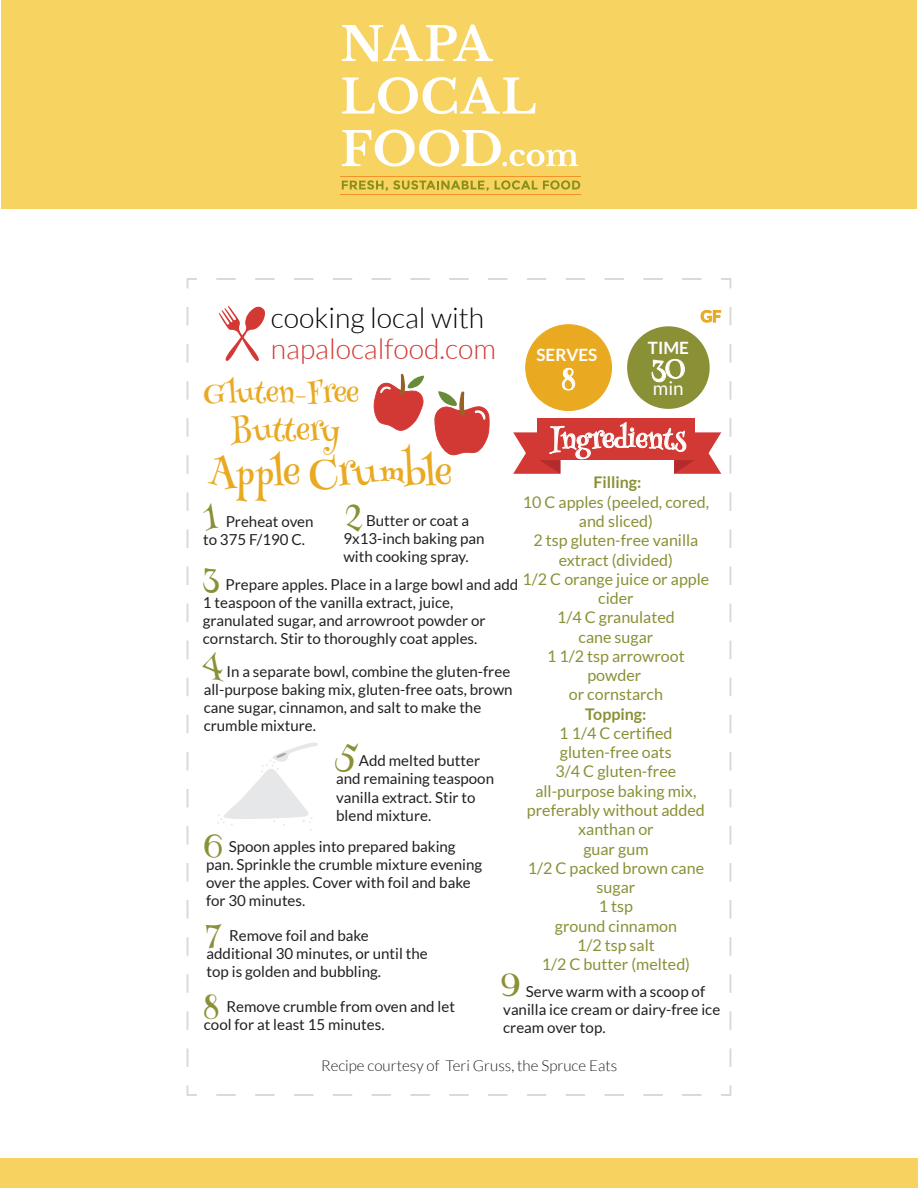
<style>
.page{position:relative;width:918px;height:1188px;background:#fff}
.page>*{position:absolute;margin:0;border:0;box-sizing:border-box;transform-origin:0 0}
.t1{font:37.65px "Henny Penny";letter-spacing:-.045em;color:#e9a920}
.t2{font:30.3px "Henny Penny";letter-spacing:-.035em;color:#e9a920}
.t3{font:30.15px "Henny Penny";color:#8a9036}
.t4{font:300 28.35px "Lato";color:#d33934}
.t5{font:300 28.35px "Lato";color:#050504}
.t6{font:28.35px "Henny Penny";color:#e9a920}
.t7{font:26.4px "Henny Penny";color:#fff}
.t8{font:18.9px "Lato";color:#fff}
.t9{font:700 16.95px "Lato";color:#fff}
.t10{font:16.05px/19.2px "Lato";color:#8a9036;text-align:center}
.t11{font:700 16.05px "Lato";color:#8a9036}
.t12{font:700 16.05px "Lato";color:#e9a920}
.t13{font:15.15px/18.1px "Lato";color:#231f20}
.t14{font:300 15.15px "Lato";color:#231f20}
.s1{font-family:"Henny Penny";font-size:30.15px;color:#8a9036}
</style>
<div class="page">
<svg style="left:219px;top:306px;width:46px;height:55px"></svg>
<div style="left:537px;top:419px;width:158px;height:41px;background:#d33934"></div>
<svg style="left:513px;top:422px;width:208px;height:52px"></svg>
<svg style="left:435px;top:391px;width:54px;height:65px"></svg>
<svg style="left:374px;top:374px;width:50px;height:57px"></svg>
<svg style="left:217px;top:743px;width:101px;height:88px"></svg>
<div style="left:526px;top:325px;width:86px;height:86px;background:#e9a920;border-radius:50%"></div>
<svg style="left:562px;top:368px;width:13px;height:22px"></svg>
<div style="left:627px;top:326px;width:83px;height:83px;background:#8a9036;border-radius:50%"></div>
<svg style="left:652px;top:359px;width:33px;height:23px"></svg>
<svg style="left:701px;top:310px;width:20px;height:12px"></svg>
<div style="left:0;top:1158px;width:918px;height:30px;background:#f7d260"></div>
<div style="left:1px;top:0;width:916px;height:208px;background:#f7d361"></div>
<svg style="left:186px;top:1085px;width:11px;height:11px"></svg>
<svg style="left:187px;top:307px;width:1px;height:760px"></svg>
<svg style="left:186px;top:278px;width:11px;height:11px"></svg>
<svg style="left:216px;top:278px;width:486px;height:2px"></svg>
<svg style="left:721px;top:278px;width:11px;height:11px"></svg>
<svg style="left:730px;top:307px;width:1px;height:760px"></svg>
<svg style="left:721px;top:1085px;width:11px;height:11px"></svg>
<svg style="left:216px;top:1094px;width:486px;height:2px"></svg>
<svg style="left:342px;top:25px;width:151px;height:37px"></svg>
<svg style="left:342px;top:77px;width:194px;height:37px"></svg>
<svg style="left:342px;top:130px;width:236px;height:37px"></svg>
<svg style="left:342px;top:180px;width:147px;height:11px"></svg>
<svg style="left:495px;top:180px;width:85px;height:10px"></svg>
<hr style="left:340px;top:176px;width:240px;height:1px;background:#f69221">
<hr style="left:340px;top:195px;width:240px;height:1px;background:#f69221">
<h3 class="t5" style="left:271px;top:303px;width:215px">cooking local with</h3>
<h3 class="t4" style="left:271px;top:333px;width:226px">napalocalfood.com</h3>
<p class="t12" style="left:701px;top:307px;width:22px">GF</p>
<p class="t9" style="left:648px;top:338px;width:42px">TIME</p>
<p class="t8" style="left:653px;top:377px;width:32px">min</p>
<p class="t9" style="left:537px;top:345px;width:62px">SERVES</p>
<h3 class="t7" style="left:562px;top:364px;width:14px">8</h3>
<h3 class="t7" style="left:652px;top:356px;width:34px">30</h3>
<h3 class="t6" style="left:204px;top:376px;width:156px">Gluten-Free</h3>
<h1 class="t1" style="left:208px;top:451px;width:245px">Apple Crumble</h1>
<h2 class="t2" style="left:231px;top:413px;width:111px">Buttery</h2>
<h3 class="t7" style="left:551px;top:424px;width:136px">Ingredients</h3>
<p class="t11" style="left:593px;top:473px;width:50px">Filling:</p>
<p class="t10" style="left:523px;top:492px;width:188px">10 C apples (peeled, cored, and sliced)<br>2 tsp gluten-free vanilla extract (divided)<br>1/2 C orange juice or apple cider<br>1/4 C granulated<br>cane sugar<br>1 1/2 tsp arrowroot powder<br>or cornstarch</p>
<p class="t11" style="left:585px;top:705px;width:63px">Topping:</p>
<p class="t10" style="left:527px;top:723px;width:180px">1 1/4 C certified gluten-free oats<br>3/4 C gluten-free all-purpose baking mix, preferably without added xanthan or<br>guar gum<br>1/2 C packed brown cane sugar<br>1 tsp<br>ground cinnamon<br>1/2 tsp salt<br>1/2 C butter (melted)</p>
<p class="t13" style="left:203px;top:512px;width:112px"><span class="s1">1</span> Preheat oven to 375 F/190 C.</p>
<h3 class="t3" style="left:346px;top:501px;width:18px">2</h3>
<p class="t13" style="left:343px;top:511px;width:143px;text-indent:23px">Butter or coat a<br>9x13-inch baking pan with cooking spray.</p>
<h3 class="t3" style="left:203px;top:563px;width:17px">3</h3>
<p class="t13" style="left:203px;top:575px;width:317px;text-indent:23px">Prepare apples. Place in a large bowl and add 1 teaspoon of the vanilla extract, juice, granulated sugar, and arrowroot powder or cornstarch. Stir to thoroughly coat apples.</p>
<h3 class="t3" style="left:203px;top:650px;width:23px">4</h3>
<p class="t13" style="left:204px;top:662px;width:310px;text-indent:23px">In a separate bowl, combine the gluten-free all-purpose baking mix, gluten-free oats, brown cane sugar, cinnamon, and salt to make the crumble mixture.</p>
<h3 class="t3" style="left:335px;top:741px;width:24px">5</h3>
<p class="t13" style="left:336px;top:752px;width:159px;text-indent:23px">Add melted butter and remaining teaspoon vanilla extract. Stir to blend mixture.</p>
<h3 class="t3" style="left:204px;top:830px;width:20px">6</h3>
<p class="t13" style="left:206px;top:837px;width:278px;text-indent:23px">Spoon apples into prepared baking pan. Sprinkle the crumble mixture evening over the apples. Cover with foil and bake for 30 minutes.</p>
<h3 class="t3" style="left:206px;top:919px;width:17px">7</h3>
<p class="t13" style="left:207px;top:926px;width:223px;text-indent:23px">Remove foil and bake additional 30 minutes, or until the top is golden and bubbling.</p>
<h3 class="t3" style="left:502px;top:968px;width:20px">9</h3>
<h3 class="t3" style="left:204px;top:990px;width:16px">8</h3>
<p class="t13" style="left:503px;top:982px;width:218px;text-indent:23px">Serve warm with a scoop of vanilla ice cream or dairy-free ice cream over top.</p>
<p class="t13" style="left:204px;top:997px;width:253px;text-indent:23px">Remove crumble from oven and let cool for at least 15 minutes.</p>
<p class="t14" style="left:321px;top:1058px;width:298px">Recipe courtesy of Teri Gruss, the Spruce Eats</p>
</div>
